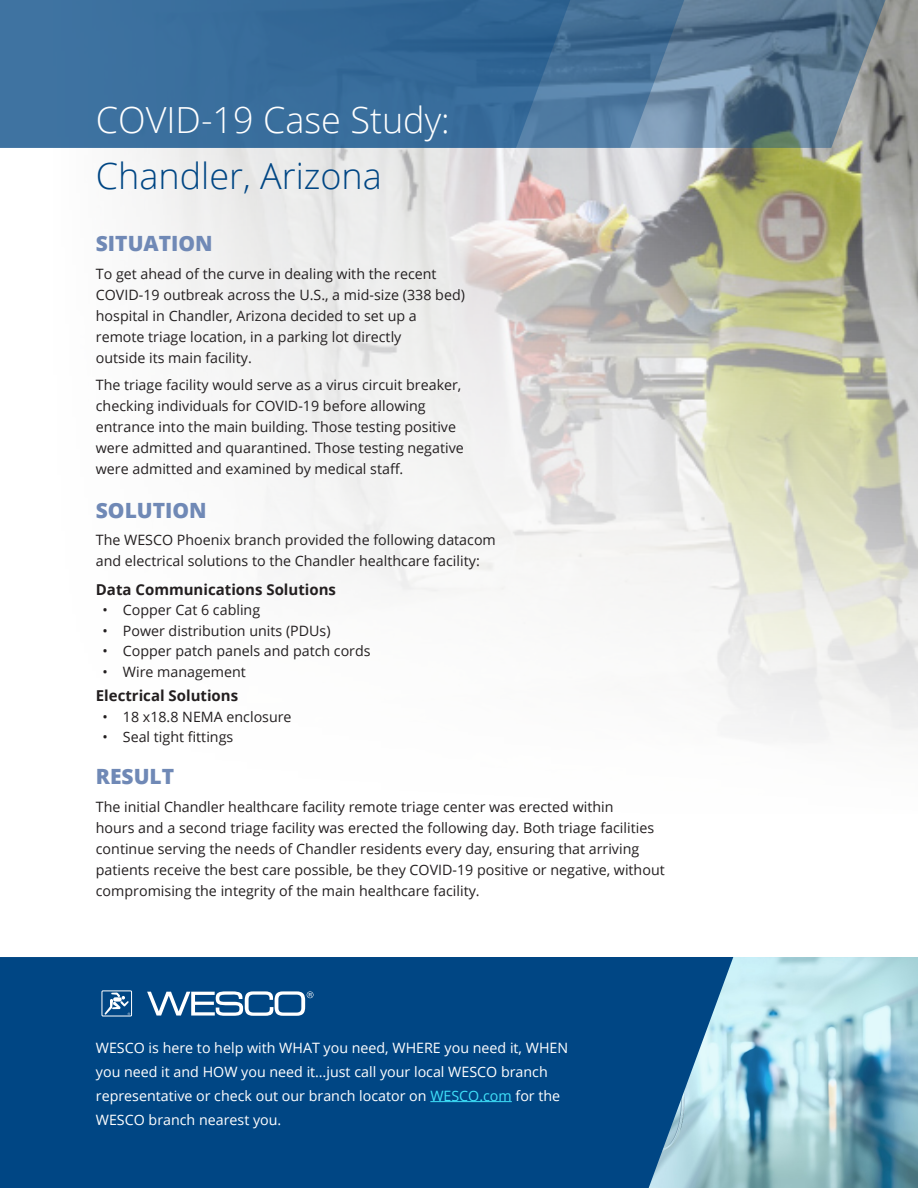
<style>
.page{position:relative;width:918px;height:1188px;background:#fff}
.page>*{position:absolute;margin:0;border:0;box-sizing:border-box;transform-origin:0 0}
.t1{font:300 36px "Open Sans";color:#fff}
.t2{font:300 36px "Open Sans";color:#004684}
.SUB_BOLD{font:800 21px "Open Sans";color:#7089b6}
.t3{font:700 15px "Open Sans";color:#231f20}
.body{font:14.25px/21px "Open Sans";color:#231f20}
.body-2{font:14.25px/24px "Open Sans";color:#fff}
.s1{color:#3fe1fa}
</style>
<div class="page">
<img style="left:733px;top:957px;width:185px;height:231px">
<img style="left:136px;top:0;width:782px;height:740px">
<div style="left:0;top:957px;width:733px;height:231px;background:#004684"></div>
<hr style="left:430px;top:1101px;width:82px;height:1px;background:#3fe1fa">
<svg style="left:690px;top:0;width:201px;height:148px;background:#657e91"></svg>
<svg style="left:147px;top:991px;width:166px;height:25px"></svg>
<div style="left:102px;top:991px;width:30px;height:25px;border:1px solid #fff"></div>
<svg style="left:105px;top:993px;width:25px;height:22px"></svg>
<svg style="left:576px;top:0;width:114px;height:148px;background:#547b9e"></svg>
<svg style="left:0;top:0;width:576px;height:148px;background:#396c9a"></svg>
<p class="t1" style="left:96px;top:95px;width:355px">COVID-19 Case Study:</p>
<p class="t2" style="left:96px;top:151px;width:288px">Chandler, Arizona</p>
<p class="SUB_BOLD" style="left:96px;top:227px;width:118px">SITUATION</p>
<p class="body" style="left:96px;top:263px;width:371px">To get ahead of the curve in dealing with the recent COVID-19 outbreak across the U.S., a mid-size (338 bed) hospital in Chandler, Arizona decided to set up a remote triage location, in a parking lot directly<br>outside its main facility.</p>
<p class="body" style="left:96px;top:374px;width:369px">The triage facility would serve as a virus circuit breaker, checking individuals for COVID-19 before allowing entrance into the main building. Those testing positive were admitted and quarantined. Those testing negative were admitted and examined by medical staff.</p>
<p class="SUB_BOLD" style="left:96px;top:494px;width:112px">SOLUTION</p>
<p class="body" style="left:96px;top:529px;width:401px">The WESCO Phoenix branch provided the following datacom and electrical solutions to the Chandler healthcare facility:</p>
<p class="t3" style="left:96px;top:579px;width:242px">Data Communications Solutions</p>
<p class="body" style="left:103px;top:599px;width:159px">• Copper Cat 6 cabling</p>
<p class="body" style="left:103px;top:620px;width:230px">• Power distribution units (PDUs)</p>
<p class="body" style="left:103px;top:640px;width:270px">• Copper patch panels and patch cords</p>
<p class="body" style="left:103px;top:660px;width:145px">• Wire management</p>
<p class="t3" style="left:96px;top:685px;width:144px">Electrical Solutions</p>
<p class="body" style="left:103px;top:706px;width:191px">• 18 x18.8 NEMA enclosure</p>
<p class="body" style="left:103px;top:726px;width:132px">• Seal tight fittings</p>
<p class="SUB_BOLD" style="left:96px;top:761px;width:80px">RESULT</p>
<p class="body" style="left:96px;top:796px;width:570px">The initial Chandler healthcare facility remote triage center was erected within<br>hours and a second triage facility was erected the following day. Both triage facilities continue serving the needs of Chandler residents every day, ensuring that arriving patients receive the best care possible, be they COVID-19 positive or negative, without compromising the integrity of the main healthcare facility.</p>
<p class="body-2" style="left:96px;top:1035px;width:474px">WESCO is here to help with WHAT you need, WHERE you need it, WHEN you need it and HOW you need it…just call your local WESCO branch representative or check out our branch locator on <span class="s1">WESCO.com</span> for the WESCO branch nearest you.</p>
</div>
